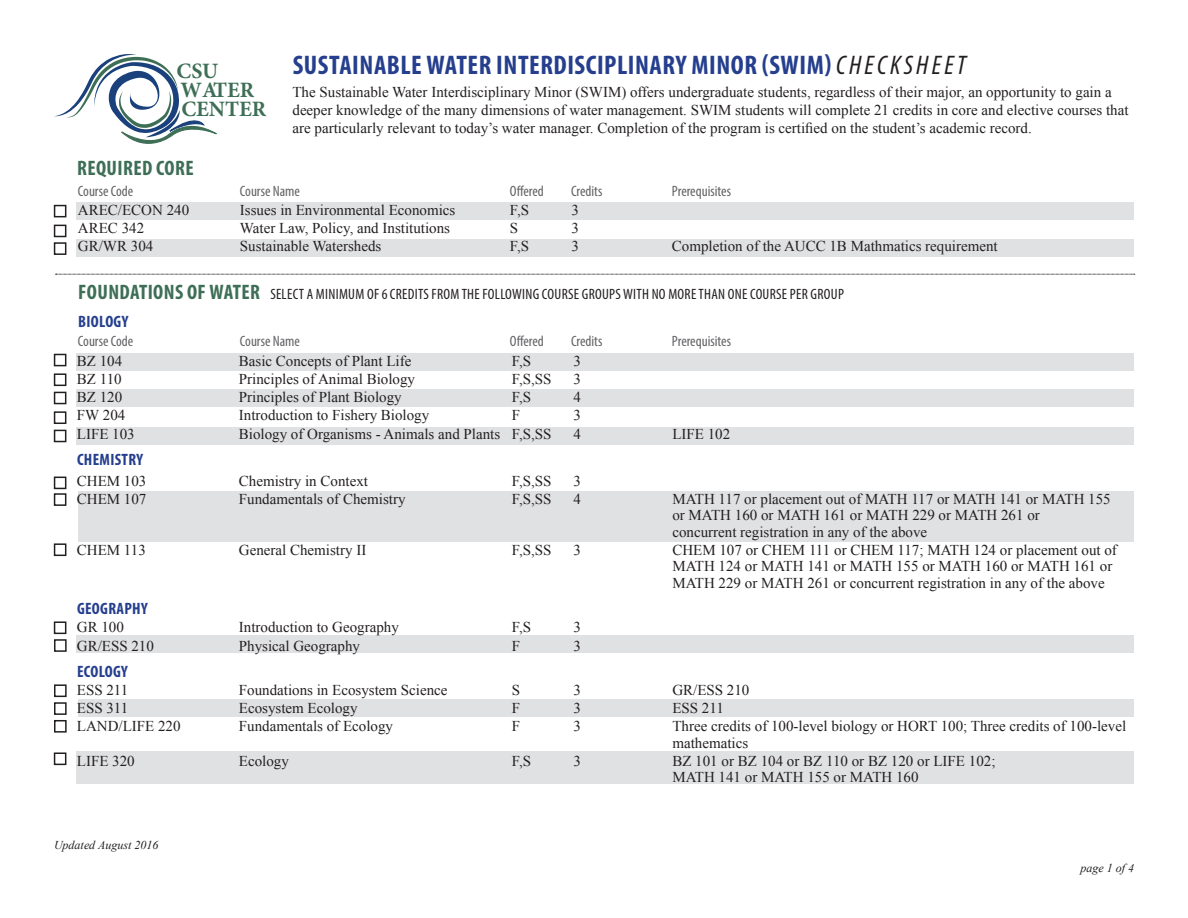
<style>
.page{position:relative;width:1188px;height:918px;background:#fff}
.page>*{position:absolute;margin:0;border:0;box-sizing:border-box;transform-origin:0 0}
.t1{font:700 condensed 27px "Myriad Pro";letter-spacing:.02em;color:#253f8e}
.t2{font:700 21.9px/19.2px "Minion Pro";color:#3e6f56}
.t3{font:700 condensed 21px "Myriad Pro";letter-spacing:.02em;color:#3e6f56}
.class_section{font:700 condensed 16.5px "Myriad Pro";letter-spacing:.02em;color:#253f8e}
.t4{font:15px/16.5px "Times New Roman";color:#231f20}
.t5{font:condensed 15px "Myriad Pro";letter-spacing:.02em;color:#231f20}
.t6{font:condensed 15px "Myriad Pro";color:#636366}
.t7{font:italic 12px "Times New Roman";color:#231f20}
.s1{font-weight:400;font-style:italic;color:#231f20}
.s2{font-weight:700;font-size:21px;color:#3e6f56}
</style>
<div class="page">
<div style="left:77px;top:203px;width:1057px;height:17px;background:#e0e1e3"></div>
<div style="left:77px;top:239px;width:1057px;height:17px;background:#e0e1e3"></div>
<div style="left:77px;top:354px;width:1057px;height:17px;background:#e0e1e3"></div>
<div style="left:77px;top:389px;width:1057px;height:17px;background:#e0e1e3"></div>
<div style="left:77px;top:427px;width:1057px;height:17px;background:#e0e1e3"></div>
<div style="left:78px;top:492px;width:1056px;height:50px;background:#e0e1e3"></div>
<div style="left:77px;top:636px;width:1057px;height:17px;background:#e0e1e3"></div>
<div style="left:78px;top:699px;width:1056px;height:18px;background:#e0e1e3"></div>
<div style="left:77px;top:751px;width:1057px;height:32px;background:#e0e1e3"></div>
<div style="left:54px;top:205px;width:12px;height:12px;border:2px solid #231f20"></div>
<div style="left:54px;top:225px;width:12px;height:12px;border:2px solid #231f20"></div>
<div style="left:54px;top:354px;width:12px;height:12px;border:2px solid #231f20"></div>
<div style="left:54px;top:373px;width:12px;height:13px;border:2px solid #231f20"></div>
<div style="left:54px;top:392px;width:12px;height:12px;border:2px solid #231f20"></div>
<div style="left:54px;top:411px;width:12px;height:13px;border:2px solid #231f20"></div>
<div style="left:54px;top:477px;width:12px;height:12px;border:2px solid #231f20"></div>
<div style="left:54px;top:493px;width:12px;height:13px;border:2px solid #231f20"></div>
<div style="left:54px;top:543px;width:12px;height:13px;border:2px solid #231f20"></div>
<div style="left:54px;top:621px;width:12px;height:13px;border:2px solid #231f20"></div>
<div style="left:54px;top:639px;width:13px;height:13px;border:2px solid #231f20"></div>
<div style="left:54px;top:684px;width:13px;height:13px;border:2px solid #231f20"></div>
<div style="left:54px;top:720px;width:13px;height:13px;border:2px solid #231f20"></div>
<div style="left:54px;top:702px;width:13px;height:13px;border:2px solid #231f20"></div>
<div style="left:54px;top:752px;width:12px;height:13px;border:2px solid #231f20"></div>
<div style="left:54px;top:430px;width:12px;height:12px;border:2px solid #231f20"></div>
<svg style="left:54px;top:54px;width:163px;height:90px"></svg>
<div style="left:54px;top:242px;width:12px;height:13px;border:2px solid #231f20"></div>
<svg style="left:56px;top:274px;width:1079px;height:1px"></svg>
<h2 class="t2" style="left:177px;top:61px;width:91px">CSU<br>WATER<br>CENTER</h2>
<p class="t1" style="left:293px;top:48px;width:675px">SUSTAINABLE WATER INTERDISCIPLINARY MINOR (SWIM) <span class="s1">CHECKSHEET</span></p>
<p class="t4" style="left:292px;top:83px;width:838px;line-height:18px">The Sustainable Water Interdisciplinary Minor (SWIM) offers undergraduate students, regardless of their major, an opportunity to gain a deeper knowledge of the many dimensions of water management. SWIM students will complete 21 credits in core and elective courses that are particularly relevant to today’s water manager. Completion of the program is certified on the student’s academic record.</p>
<p class="t3" style="left:77px;top:155px;width:118px">REQUIRED CORE</p>
<p class="t4" style="left:78px;top:202px;width:113px">AREC/ECON 240</p>
<p class="t4" style="left:240px;top:202px;width:217px">Issues in Environmental Economics</p>
<p class="t4" style="left:510px;top:202px;width:21px">F,S</p>
<p class="t4" style="left:571px;top:202px;width:9px">3</p>
<p class="t4" style="left:78px;top:220px;width:68px">AREC 342</p>
<p class="t4" style="left:240px;top:220px;width:212px">Water Law, Policy, and Institutions</p>
<p class="t4" style="left:510px;top:220px;width:10px">S</p>
<p class="t4" style="left:571px;top:220px;width:9px">3</p>
<p class="t4" style="left:78px;top:238px;width:77px">GR/WR 304</p>
<p class="t4" style="left:240px;top:238px;width:143px">Sustainable Watersheds</p>
<p class="t4" style="left:510px;top:238px;width:21px">F,S</p>
<p class="t4" style="left:571px;top:238px;width:9px">3</p>
<p class="t4" style="left:672px;top:238px;width:327px">Completion of the AUCC 1B Mathmatics requirement</p>
<p class="t5" style="left:78px;top:285px;width:767px"><span class="s2">FOUNDATIONS OF WATER</span> SELECT A MINIMUM OF 6 CREDITS FROM THE FOLLOWING COURSE GROUPS WITH NO MORE THAN ONE COURSE PER GROUP</p>
<p class="t6" style="left:78px;top:182px;width:57px">Course Code</p>
<p class="t6" style="left:240px;top:182px;width:62px">Course Name</p>
<p class="t6" style="left:510px;top:182px;width:35px">Offered</p>
<p class="t6" style="left:571px;top:182px;width:33px">Credits</p>
<p class="t6" style="left:672px;top:182px;width:61px">Prerequisites</p>
<p class="class_section" style="left:78px;top:311px;width:52px">BIOLOGY</p>
<p class="t6" style="left:78px;top:332px;width:57px">Course Code</p>
<p class="t6" style="left:240px;top:332px;width:62px">Course Name</p>
<p class="t6" style="left:510px;top:332px;width:35px">Offered</p>
<p class="t6" style="left:571px;top:332px;width:33px">Credits</p>
<p class="t6" style="left:672px;top:332px;width:61px">Prerequisites</p>
<p class="t4" style="left:77px;top:352px;width:47px">BZ 104</p>
<p class="t4" style="left:239px;top:352px;width:174px">Basic Concepts of Plant Life</p>
<p class="t4" style="left:512px;top:352px;width:21px">F,S</p>
<p class="t4" style="left:573px;top:352px;width:9px">3</p>
<p class="t4" style="left:77px;top:370px;width:46px">BZ 110</p>
<p class="t4" style="left:239px;top:370px;width:178px">Principles of Animal Biology</p>
<p class="t4" style="left:512px;top:370px;width:41px">F,S,SS</p>
<p class="t4" style="left:573px;top:370px;width:9px">3</p>
<p class="t4" style="left:77px;top:388px;width:47px">BZ 120</p>
<p class="t4" style="left:239px;top:388px;width:164px">Principles of Plant Biology</p>
<p class="t4" style="left:512px;top:388px;width:21px">F,S</p>
<p class="t4" style="left:573px;top:388px;width:9px">4</p>
<p class="t4" style="left:77px;top:406px;width:50px">FW 204</p>
<p class="t4" style="left:239px;top:406px;width:192px">Introduction to Fishery Biology</p>
<p class="t4" style="left:512px;top:406px;width:10px">F</p>
<p class="t4" style="left:573px;top:406px;width:9px">3</p>
<p class="t4" style="left:77px;top:426px;width:59px">LIFE 103</p>
<p class="t4" style="left:239px;top:426px;width:314px">Biology of Organisms - Animals and Plants F,S,SS</p>
<p class="t4" style="left:573px;top:426px;width:9px">4</p>
<p class="t4" style="left:672px;top:426px;width:59px">LIFE 102</p>
<p class="class_section" style="left:77px;top:449px;width:68px">CHEMISTRY</p>
<p class="t4" style="left:77px;top:472px;width:71px">CHEM 103</p>
<p class="t4" style="left:239px;top:472px;width:131px">Chemistry in Context</p>
<p class="t4" style="left:512px;top:472px;width:41px">F,S,SS</p>
<p class="t4" style="left:573px;top:472px;width:9px">3</p>
<p class="t4" style="left:77px;top:490px;width:71px">CHEM 107</p>
<p class="t4" style="left:239px;top:490px;width:168px">Fundamentals of Chemistry</p>
<p class="t4" style="left:512px;top:490px;width:41px">F,S,SS</p>
<p class="t4" style="left:573px;top:490px;width:9px">4</p>
<p class="t4" style="left:672px;top:490px;width:440px">MATH 117 or placement out of MATH 117 or MATH 141 or MATH 155 or MATH 160 or MATH 161 or MATH 229 or MATH 261 or<br>concurrent registration in any of the above</p>
<p class="t4" style="left:77px;top:541px;width:71px">CHEM 113</p>
<p class="t4" style="left:239px;top:541px;width:129px">General Chemistry II</p>
<p class="t4" style="left:512px;top:541px;width:41px">F,S,SS</p>
<p class="t4" style="left:573px;top:541px;width:9px">3</p>
<p class="t4" style="left:672px;top:541px;width:446px">CHEM 107 or CHEM 111 or CHEM 117; MATH 124 or placement out of<br>MATH 124 or MATH 141 or MATH 155 or MATH 160 or MATH 161 or<br>MATH 229 or MATH 261 or concurrent registration in any of the above</p>
<p class="class_section" style="left:77px;top:598px;width:72px">GEOGRAPHY</p>
<p class="t4" style="left:77px;top:618px;width:49px">GR 100</p>
<p class="t4" style="left:239px;top:618px;width:161px">Introduction to Geography</p>
<p class="t4" style="left:512px;top:618px;width:21px">F,S</p>
<p class="t4" style="left:573px;top:618px;width:9px">3</p>
<p class="t4" style="left:77px;top:638px;width:79px">GR/ESS 210</p>
<p class="t4" style="left:239px;top:638px;width:123px">Physical Geography</p>
<p class="t4" style="left:512px;top:638px;width:10px">F</p>
<p class="t4" style="left:573px;top:638px;width:9px">3</p>
<p class="class_section" style="left:77px;top:661px;width:52px">ECOLOGY</p>
<p class="t4" style="left:77px;top:682px;width:53px">ESS 211</p>
<p class="t4" style="left:239px;top:682px;width:210px">Foundations in Ecosystem Science</p>
<p class="t4" style="left:512px;top:682px;width:10px">S</p>
<p class="t4" style="left:573px;top:682px;width:9px">3</p>
<p class="t4" style="left:672px;top:682px;width:79px">GR/ESS 210</p>
<p class="t4" style="left:77px;top:700px;width:53px">ESS 311</p>
<p class="t4" style="left:239px;top:700px;width:120px">Ecosystem Ecology</p>
<p class="t4" style="left:512px;top:700px;width:10px">F</p>
<p class="t4" style="left:573px;top:700px;width:9px">3</p>
<p class="t4" style="left:672px;top:700px;width:53px">ESS 211</p>
<p class="t4" style="left:77px;top:718px;width:105px">LAND/LIFE 220</p>
<p class="t4" style="left:239px;top:718px;width:156px">Fundamentals of Ecology</p>
<p class="t4" style="left:512px;top:718px;width:10px">F</p>
<p class="t4" style="left:573px;top:718px;width:9px">3</p>
<p class="t4" style="left:672px;top:718px;width:455px">Three credits of 100-level biology or HORT 100; Three credits of 100-level mathematics</p>
<p class="t4" style="left:77px;top:752px;width:59px">LIFE 320</p>
<p class="t4" style="left:239px;top:752px;width:51px">Ecology</p>
<p class="t4" style="left:512px;top:752px;width:21px">F,S</p>
<p class="t4" style="left:573px;top:752px;width:9px">3</p>
<p class="t4" style="left:672px;top:752px;width:325px">BZ 101 or BZ 104 or BZ 110 or BZ 120 or LIFE 102;<br>MATH 141 or MATH 155 or MATH 160</p>
<p class="t7" style="left:54px;top:837px;width:106px">Updated August 2016</p>
<p class="t7" style="left:1080px;top:860px;width:55px">page 1 of 4</p>
</div>
